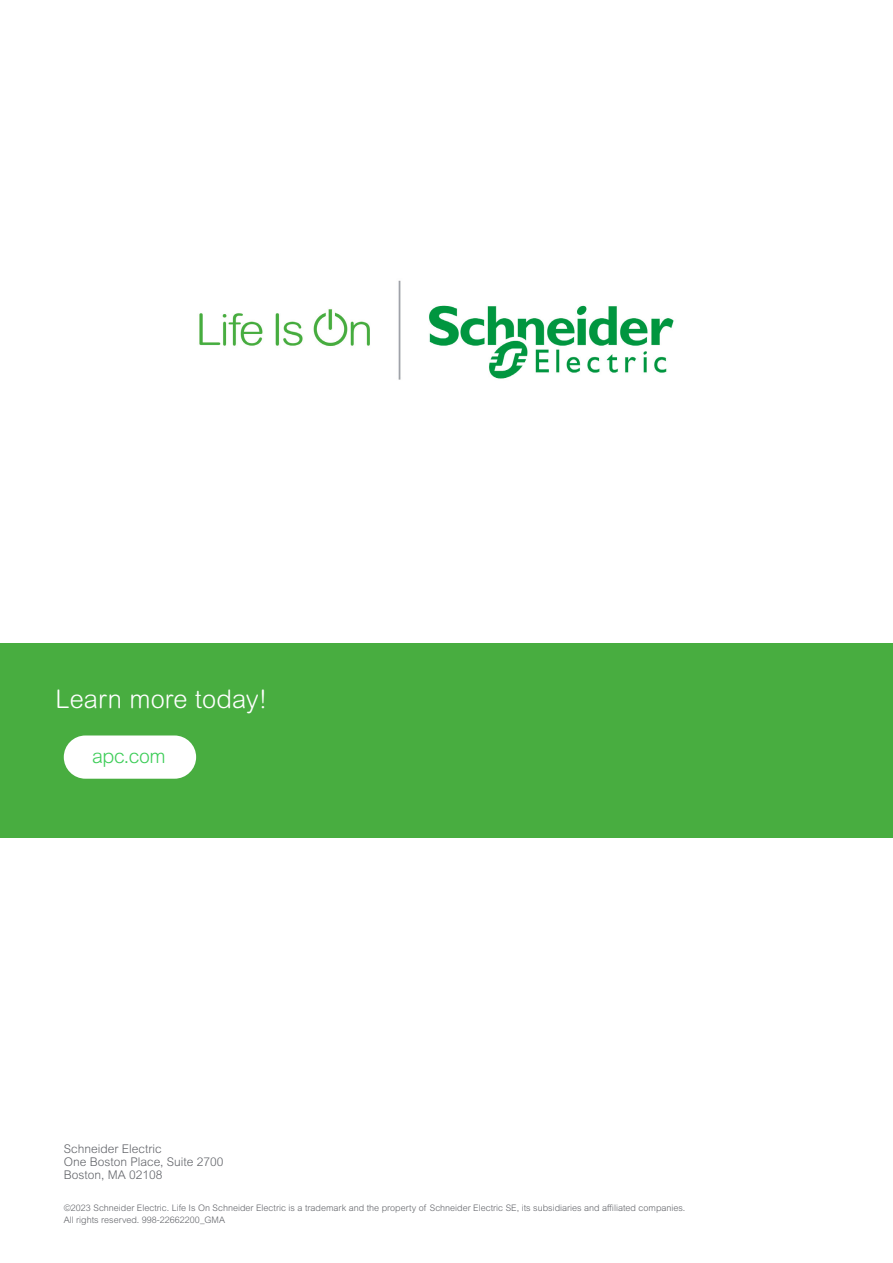
<style>
.page{position:relative;width:893px;height:1263px;background:#fff}
.page>*{position:absolute;margin:0;border:0;box-sizing:border-box;transform-origin:0 0}
.t1{font:300 25.5px "Arial Rounded MT Pro";letter-spacing:.005em;color:#fff}
.t2{font:300 19.5px "Arial MT Pro";letter-spacing:-.025em;color:#3dcd58}
.t3{font:300 12px/13.2px "Arial MT Pro";color:#626469}
.t4{font:300 9px/12px "Arial MT Pro";color:#626469}
</style>
<div class="page">
<div style="left:0;top:643px;width:893px;height:194px;background:#48ad40"></div>
<div style="left:64px;top:735px;width:132px;height:44px;background:#fff;border-radius:22px"></div>
<img style="left:199px;top:280px;width:475px;height:100px">
<h1 class="t1" style="left:56px;top:684px;width:213px">Learn more today!</h1>
<h2 class="t2" style="left:92px;top:744px;width:75px">apc.com</h2>
<h3 class="t3" style="left:64px;top:1142px;width:161px">Schneider Electric<br>One Boston Place, Suite 2700<br>Boston, MA 02108</h3>
<p class="t4" style="left:64px;top:1202px;width:623px">©2023 Schneider Electric. Life Is On Schneider Electric is a trademark and the property of Schneider Electric SE, its subsidiaries and affiliated companies.<br>All rights reserved. 998-22662200_GMA</p>
</div>
